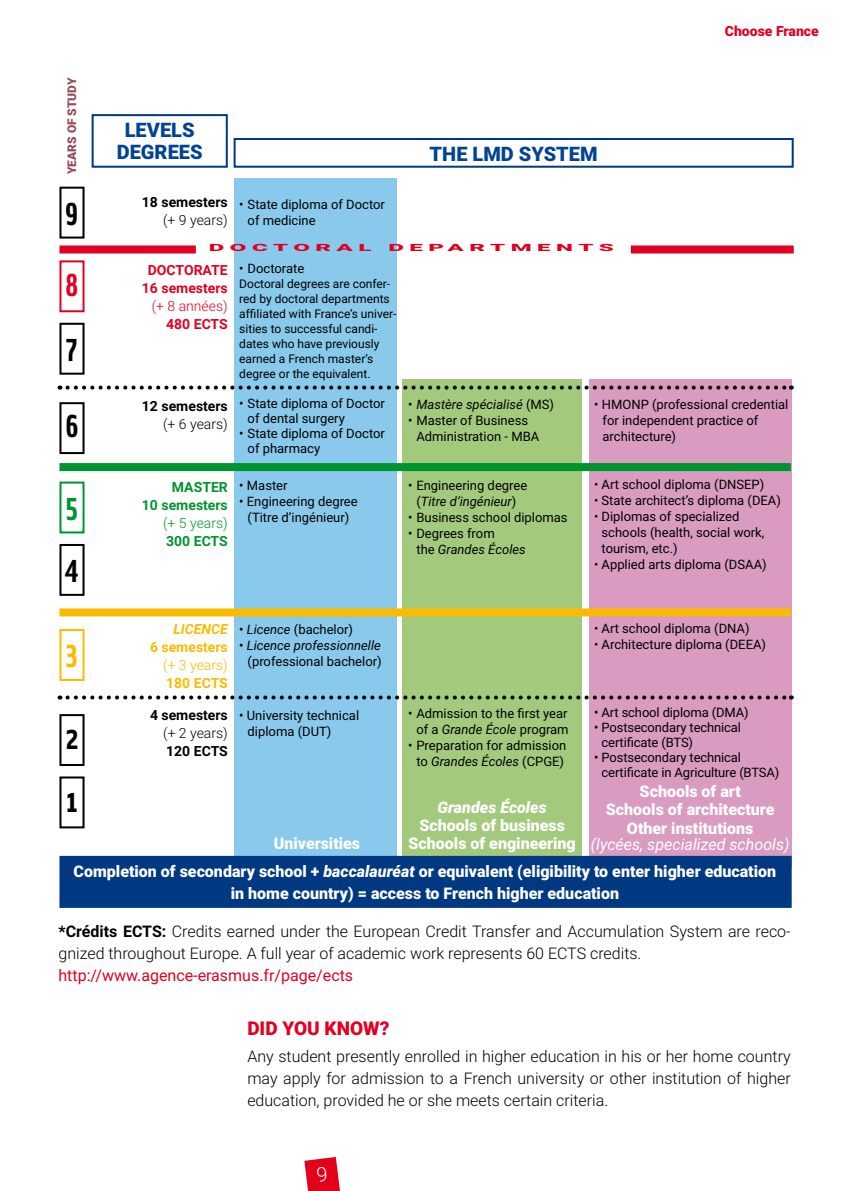
<style>
.page{position:relative;width:851px;height:1191px;background:#fff}
.page>*{position:absolute;margin:0;border:0;box-sizing:border-box;transform-origin:0 0}
.t1{font:700 32px/62.4px "Solex OT";color:#000}
.t2{font:700 32px "Solex OT";color:#e20022}
.t3{font:700 32px "Solex OT";color:#009430}
.t4{font:700 32px "Solex OT";color:#fabb00}
.t5{font:900 20px/22px "Roboto";color:#004494;text-align:center}
.t6{font:900 19px "Roboto";color:#e20022}
.t7{font:300 16px/22px "Roboto";color:#000;text-align:justify}
.t8{font:900 16px/18.2px "Roboto";color:#fff;text-align:center}
.t9{font:16px "Roboto";color:#e20022}
.t10{font:italic 16px "Roboto";color:#fff}
.t11{font:italic 900 16px "Roboto";color:#fff}
.t12{font:700 14px "Roboto";color:#000}
.t13{font:300 14px "Roboto";color:#000}
.t14{font:700 14px/18px "Roboto";color:#e20022;text-align:center}
.t15{font:700 14px/18px "Roboto";color:#009430;text-align:right}
.t16{font:700 14px "Roboto";color:#fabb00}
.t17{font:900 14px "Roboto";color:#e20022}
.t18{font:300 14px "Roboto";color:#e20022}
.t19{font:300 14px "Roboto";color:#009430}
.t20{font:300 14px "Roboto";color:#fabb00}
.t21{font:italic 700 14px "Roboto";color:#fabb00}
.t22{font:13px/16px "Roboto";color:#000}
.t23{font:italic 13px "Roboto";color:#000}
.t24{font:12px/15px "Roboto";color:#000}
.t25{font:900 12px "Roboto";color:#964857}
.t26{font:900 10px "Roboto";letter-spacing:.23em;color:#e20022;scale:2.41 1}
.s1{font-style:normal}
.s2{font-style:italic}
.s3{font-weight:300}
.s4{font-weight:700}
</style>
<div class="page">
<div style="left:233px;top:178px;width:163px;height:687px;background:#89c9eb"></div>
<div style="left:402px;top:379px;width:180px;height:481px;background:#a3ca7c"></div>
<div style="left:589px;top:379px;width:202px;height:488px;background:#d99bbf"></div>
<div style="left:92px;top:114px;width:136px;height:54px;border:2px solid #003882"></div>
<div style="left:59px;top:187px;width:25px;height:51px;border:2px solid #000"></div>
<div style="left:59px;top:260px;width:25px;height:52px;border:2px solid #e20022"></div>
<div style="left:59px;top:323px;width:25px;height:52px;border:2px solid #000"></div>
<div style="left:59px;top:402px;width:25px;height:52px;border:2px solid #000"></div>
<div style="left:59px;top:481px;width:25px;height:52px;border:2px solid #009430"></div>
<div style="left:59px;top:544px;width:25px;height:52px;border:2px solid #000"></div>
<div style="left:59px;top:629px;width:25px;height:52px;border:2px solid #fabb00"></div>
<div style="left:59px;top:714px;width:25px;height:52px;border:2px solid #000"></div>
<div style="left:59px;top:776px;width:25px;height:52px;border:2px solid #000"></div>
<div style="left:233px;top:138px;width:560px;height:30px;border:2px solid #003882"></div>
<div style="left:59px;top:245px;width:137px;height:8px;background:#e20022"></div>
<div style="left:630px;top:245px;width:163px;height:8px;background:#e20022"></div>
<div style="left:59px;top:463px;width:731px;height:8px;background:#009430"></div>
<div style="left:59px;top:608px;width:731px;height:8px;background:#fabb00"></div>
<div style="left:59px;top:856px;width:732px;height:52px;background:#003882"></div>
<svg style="left:67px;top:695px;width:724px;height:4px"></svg>
<svg style="left:67px;top:385px;width:724px;height:4px"></svg>
<svg style="left:304px;top:1157px;width:36px;height:34px"></svg>
<p class="t25" style="left:63px;top:174px;width:98px;rotate:-90deg">YEARS OF STUDY</p>
<h1 class="t1" style="left:65px;top:178px;width:16px">9</h1>
<h1 class="t2" style="left:65px;top:264px;width:16px">8</h1>
<h1 class="t1" style="left:66px;top:314px;width:13px">7</h1>
<h1 class="t1" style="left:65px;top:394px;width:16px">6</h1>
<h1 class="t3" style="left:66px;top:485px;width:14px">5</h1>
<h1 class="t1" style="left:65px;top:535px;width:15px">4</h1>
<h1 class="t4" style="left:66px;top:632px;width:14px">3</h1>
<h1 class="t1" style="left:65px;top:705px;width:15px">2<br>1</h1>
<h2 class="t5" style="left:117px;top:118px;width:87px">LEVELS<br>DEGREES</h2>
<h2 class="t5" style="left:429px;top:142px;width:169px">THE LMD SYSTEM</h2>
<p class="t17" style="left:724px;top:21px;width:95px">Choose France</p>
<p class="t12" style="left:142px;top:192px;width:87px">18 semesters</p>
<p class="t13" style="left:163px;top:210px;width:66px">(+ 9 years)</p>
<p class="t14" style="left:142px;top:260px;width:87px">DOCTORATE<br>16 semesters</p>
<p class="t18" style="left:152px;top:296px;width:77px">(+ 8 années)</p>
<p class="t14" style="left:166px;top:314px;width:63px">480 ECTS</p>
<p class="t22" style="left:247px;top:195px;width:139px;text-indent:-8px">• State diploma of Doctor of medicine</p>
<p class="t22" style="left:239px;top:259px;width:66px">• Doctorate</p>
<p class="t24" style="left:239px;top:275px;width:159px">Doctoral degrees are confer&shy;red by doctoral departments affiliated with France’s univer&shy;sities to successful candi&shy;dates who have previously earned a French master’s degree or the equivalent.</p>
<p class="t22" style="left:247px;top:395px;width:139px;line-height:15px;text-indent:-8px">• State diploma of Doctor of dental surgery</p>
<p class="t22" style="left:247px;top:425px;width:139px;line-height:15px;text-indent:-8px">• State diploma of Doctor of pharmacy</p>
<p class="t22" style="left:239px;top:477px;width:50px">• Master</p>
<p class="t22" style="left:239px;top:493px;width:120px;text-align:center">• Engineering degree (Titre d’ingénieur)</p>
<p class="t26" style="left:209px;top:241px;width:69px">DOCTORAL</p>
<p class="t26" style="left:388px;top:241px;width:95px">DEPARTMENTS</p>
<p class="t23" style="left:408px;top:395px;width:147px"><span class="s1">•</span> Mastère spécialisé <span class="s1">(MS)</span></p>
<p class="t22" style="left:416px;top:412px;width:124px;text-indent:-8px">• Master of Business<br>Administration - MBA</p>
<p class="t22" style="left:408px;top:477px;width:121px;text-align:center">• Engineering degree (<span class="s2">Titre d’ingénieur</span>)</p>
<p class="t22" style="left:408px;top:509px;width:161px">• Business school diplomas</p>
<p class="t22" style="left:416px;top:525px;width:111px;text-indent:-8px">• Degrees from<br>the <span class="s2">Grandes Écoles</span></p>
<p class="t22" style="left:602px;top:396px;width:187px;text-indent:-8px">• HMONP (professional credential for independent practice of architecture)</p>
<p class="t22" style="left:594px;top:476px;width:172px"><span class="s3">•</span> Art school diploma (DNSEP)</p>
<p class="t22" style="left:594px;top:492px;width:188px"><span class="s3">•</span> State architect’s diploma (DEA)</p>
<p class="t22" style="left:601px;top:508px;width:164px;text-indent:-7px"><span class="s3">•</span> Diplomas of specialized schools (health, social work, tourism, etc.)</p>
<p class="t22" style="left:594px;top:556px;width:174px"><span class="s3">•</span> Applied arts diploma (DSAA)</p>
<p class="t12" style="left:142px;top:396px;width:87px">12 semesters</p>
<p class="t13" style="left:163px;top:414px;width:66px">(+ 6 years)</p>
<p class="t15" style="left:142px;top:477px;width:87px">MASTER<br>10 semesters</p>
<p class="t19" style="left:163px;top:513px;width:66px">(+ 5 years)</p>
<p class="t15" style="left:166px;top:531px;width:63px">300 ECTS</p>
<p class="t21" style="left:173px;top:619px;width:56px">LICENCE</p>
<p class="t16" style="left:150px;top:637px;width:79px">6 semesters</p>
<p class="t20" style="left:163px;top:655px;width:66px">(+ 3 years)</p>
<p class="t16" style="left:166px;top:673px;width:63px">180 ECTS</p>
<p class="t12" style="left:150px;top:705px;width:79px">4 semesters</p>
<p class="t13" style="left:163px;top:723px;width:66px">(+ 2 years)</p>
<p class="t12" style="left:166px;top:741px;width:63px">120 ECTS</p>
<p class="t22" style="left:239px;top:621px;width:115px">• <span class="s2">Licence</span> (bachelor)</p>
<p class="t22" style="left:239px;top:637px;width:144px;text-align:right">• <span class="s2">Licence professionnelle </span>(professional bachelor)</p>
<p class="t22" style="left:247px;top:707px;width:113px;text-indent:-8px">• University technical diploma (DUT)</p>
<p class="t8" style="left:274px;top:834px;width:88px">Universities</p>
<p class="t22" style="left:594px;top:620px;width:157px"><span class="s3">•</span> Art school diploma (DNA)</p>
<p class="t22" style="left:594px;top:636px;width:173px"><span class="s3">•</span> Architecture diploma (DEEA)</p>
<p class="t22" style="left:408px;top:705px;width:162px;text-align:right">• Admission to the first year of a <span class="s2">Grande École</span> program</p>
<p class="t22" style="left:408px;top:737px;width:160px;text-align:center">• Preparation for admission to <span class="s2">Grandes Écoles</span> (CPGE)</p>
<p class="t11" style="left:437px;top:796px;width:111px">Grandes Écoles</p>
<p class="t8" style="left:408px;top:815px;width:169px">Schools of business<br>Schools of engineering</p>
<p class="t22" style="left:594px;top:704px;width:156px">• Art school diploma (DMA)</p>
<p class="t22" style="left:601px;top:719px;width:141px;line-height:15px;text-indent:-7px">• Postsecondary technical certificate (BTS)</p>
<p class="t22" style="left:601px;top:749px;width:179px;line-height:15px;text-indent:-7px">• Postsecondary technical certificate in Agriculture (BTSA)</p>
<p class="t8" style="left:606px;top:781px;width:170px">Schools of art<br>Schools of architecture<br>Other institutions</p>
<p class="t10" style="left:590px;top:833px;width:200px">(lycées, specialized schools)</p>
<p class="t8" style="left:74px;top:859px;width:704px;line-height:22px">Completion of secondary school + <span class="s2">baccalauréat</span> or equivalent (eligibility to enter higher education in home country) = access to French higher education</p>
<p class="t7" style="left:58px;top:919px;width:733px"><span class="s4">*Crédits ECTS:</span> Credits earned under the European Credit Transfer and Accumulation System are reco&shy;gnized throughout Europe. A full year of academic work represents 60 ECTS credits.</p>
<p class="t9" style="left:58px;top:963px;width:296px">http://www.agence-erasmus.fr/page/ects</p>
<h3 class="t6" style="left:247px;top:1014px;width:143px">DID YOU KNOW?</h3>
<p class="t7" style="left:247px;top:1045px;width:545px">Any student presently enrolled in higher education in his or her home country may apply for admission to a French university or other institution of higher education, provided he or she meets certain criteria.</p>
</div>
